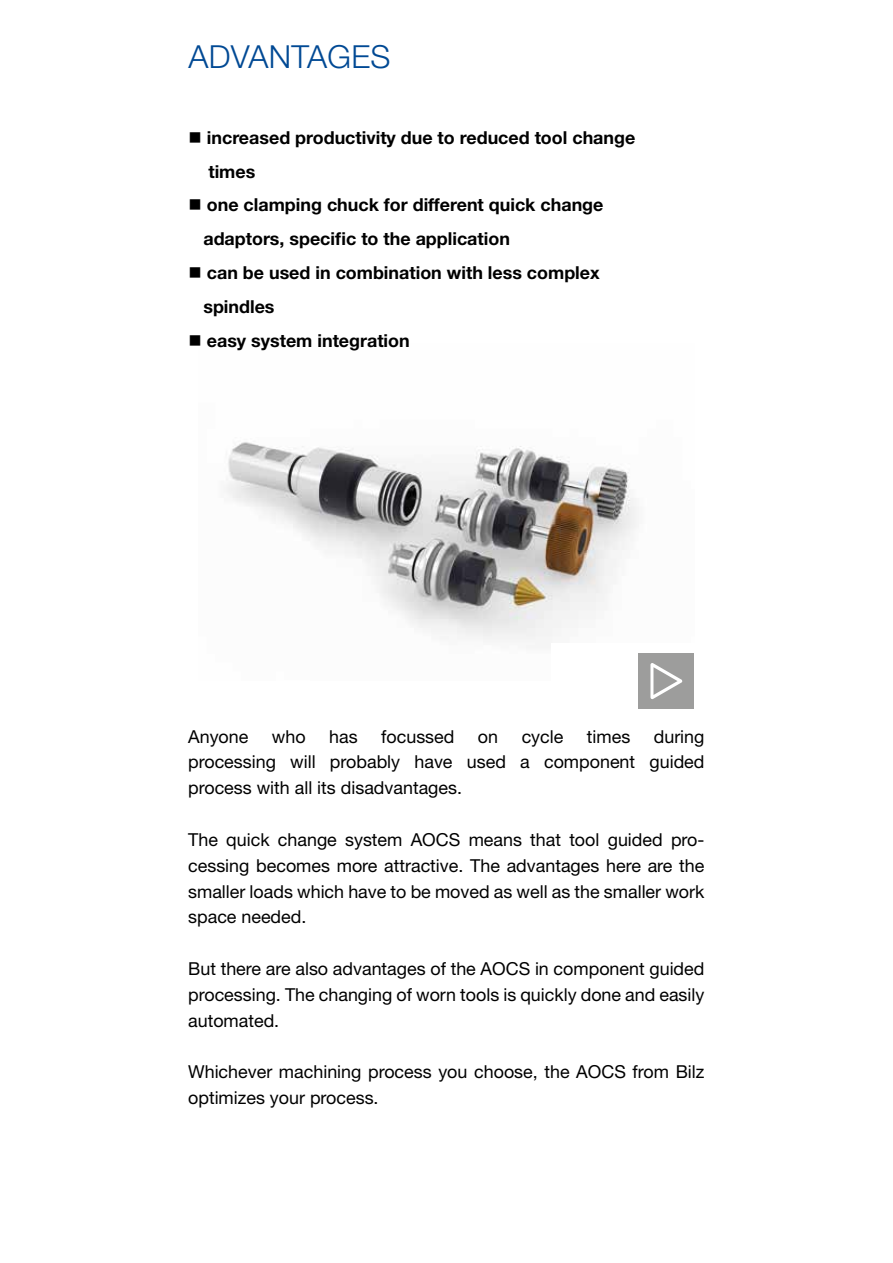
<style>
.page{position:relative;width:893px;height:1263px;background:#fff}
.page>*{position:absolute;margin:0;border:0;box-sizing:border-box;transform-origin:0 0}
.t1{font:300 31.8px "Helvetica Neue LT";letter-spacing:.01em;color:#004994}
.t2{font:17.85px/25.8px "Helvetica Neue LT";color:#000;text-align:justify}
.t3{font:700 17.85px/33.8px "Helvetica Neue LT";color:#000}
</style>
<div class="page">
<img style="left:226px;top:442px;width:411px;height:198px">
<div style="left:638px;top:653px;width:56px;height:56px;background:#9d9d9c"></div>
<svg style="left:650px;top:663px;width:32px;height:36px"></svg>
<h1 class="t1" style="left:189px;top:37px;width:204px">ADVANTAGES</h1>
<p class="t3" style="left:208px;top:120px;width:428px;text-indent:-20px">■ increased productivity due to reduced tool change times</p>
<p class="t3" style="left:203px;top:188px;width:402px;text-indent:-15px">■ one clamping chuck for different quick change adaptors, specific to the application</p>
<p class="t3" style="left:203px;top:255px;width:398px;text-indent:-15px">■ can be used in combination with less complex spindles</p>
<p class="t3" style="left:189px;top:323px;width:223px">■ easy system integration</p>
<p class="t2" style="left:188px;top:723px;width:62px">Anyone</p>
<p class="t2" style="left:272px;top:723px;width:35px">who</p>
<p class="t2" style="left:329px;top:723px;width:30px">has</p>
<p class="t2" style="left:381px;top:723px;width:75px">focussed</p>
<p class="t2" style="left:478px;top:723px;width:22px">on</p>
<p class="t2" style="left:522px;top:723px;width:43px">cycle</p>
<p class="t2" style="left:587px;top:723px;width:45px">times</p>
<p class="t2" style="left:188px;top:723px;width:518px;text-indent:466px">during processing will probably have used a component guided process with all its disadvantages.</p>
<p class="t2" style="left:188px;top:826px;width:518px">The quick change system AOCS means that tool guided pro&shy;cessing becomes more attractive. The advantages here are the smaller loads which have to be moved as well as the smaller work space needed.</p>
<p class="t2" style="left:188px;top:955px;width:518px">But there are also advantages of the AOCS in component guided processing. The changing of worn tools is quickly done and easily automated.</p>
<p class="t2" style="left:188px;top:1059px;width:518px">Whichever machining process you choose, the AOCS from Bilz optimizes your process.</p>
</div>
